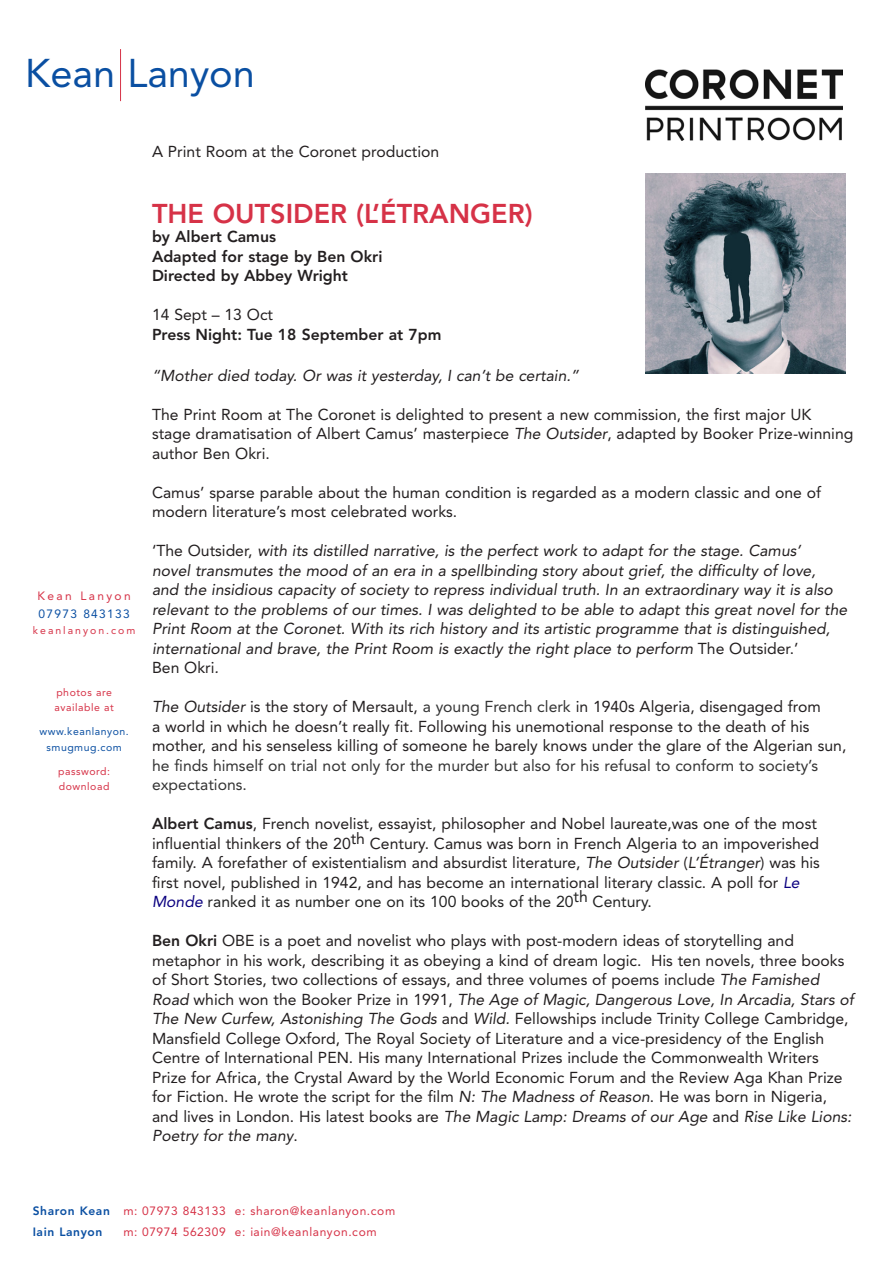
<style>
.page{position:relative;width:893px;height:1263px;background:#fff}
.page>*{position:absolute;margin:0;border:0;box-sizing:border-box;transform-origin:0 0}
.t1{font:39.75px "Avenir";color:#0a4fa2}
.t2{font:800 27px "Avenir";color:#d63247}
.t3{font:15.75px/19.5px "Avenir";color:#231f20}
.t4{font:italic 15.75px/19.5px "Avenir";color:#231f20}
.t5{font:800 15.75px "Avenir";color:#231f20}
.t6{font:12px "Avenir";letter-spacing:.05em;color:#d63247}
.t7{font:12px "Avenir";letter-spacing:.11em;color:#0a4fa2}
.t8{font:800 12px "Avenir";letter-spacing:.05em;color:#0a4fa2}
.t9{font:12px "Avenir";letter-spacing:.2em;color:#d63247}
.t10{font:10.5px "Avenir";letter-spacing:.05em;color:#d63247}
.t11{font:10.5px "Avenir";letter-spacing:.05em;color:#0a4fa2}
.t12{font:10.5px "Avenir";letter-spacing:.19em;color:#d63247}
.s1{font-style:italic}
.s2{font-style:normal}
.s3{color:#333}
.s4{font-weight:800}
.s5{font-style:italic;color:#0b0080}
.s6{color:#222}
.s7{font-weight:800;color:#0a4fa2}
</style>
<div class="page">
<hr style="left:120px;top:49px;width:1px;height:52px;background:#d63247">
<img style="left:645px;top:69px;width:198px;height:71px">
<img style="left:645px;top:173px;width:200px;height:200px">
<p class="t1" style="left:25px;top:50px;width:231px">Kean Lanyon</p>
<p class="t9" style="left:38px;top:588px;width:95px">Kean Lanyon</p>
<p class="t7" style="left:38px;top:606px;width:93px">07973 843133</p>
<p class="t12" style="left:33px;top:624px;width:104px">keanlanyon.com</p>
<p class="t10" style="left:56px;top:686px;width:57px">photos are</p>
<p class="t10" style="left:54px;top:701px;width:61px">available at</p>
<p class="t11" style="left:40px;top:725px;width:91px">www.keanlanyon.</p>
<p class="t11" style="left:47px;top:741px;width:77px">smugmug.com</p>
<p class="t10" style="left:58px;top:765px;width:53px">password:</p>
<p class="t10" style="left:59px;top:780px;width:52px">download</p>
<p class="t3" style="left:152px;top:141px;width:289px">A Print Room at the Coronet production</p>
<p class="t2" style="left:152px;top:197px;width:382px">THE OUTSIDER (L’ÉTRANGER)</p>
<p class="t5" style="left:152px;top:227px;width:126px">by Albert Camus</p>
<p class="t5" style="left:152px;top:247px;width:232px">Adapted for stage by Ben Okri</p>
<p class="t5" style="left:152px;top:266px;width:198px">Directed by Abbey Wright</p>
<p class="t3" style="left:152px;top:305px;width:123px">14 Sept – 13 Oct</p>
<p class="t5" style="left:152px;top:325px;width:291px">Press Night: Tue 18 September at 7pm</p>
<p class="t4" style="left:152px;top:365px;width:429px">“Mother died today. Or was it yesterday, I can’t be certain.”</p>
<p class="t3" style="left:152px;top:404px;width:703px">The Print Room at The Coronet is delighted to present a new commission, the first major UK stage dramatisation of Albert Camus’ masterpiece <span class="s1">The Outsider</span>, adapted by Booker Prize-winning author Ben Okri.</p>
<p class="t3" style="left:152px;top:482px;width:671px">Camus’ sparse parable about the human condition is regarded as a modern classic and one of modern literature’s most celebrated works.</p>
<p class="t4" style="left:152px;top:541px;width:697px"><span class="s2">‘The Outsider,</span> with its distilled narrative, is the perfect work to adapt for the stage. Camus’<br>novel transmutes the mood of an era in a spellbinding story about grief, the difficulty of love,<br>and the insidious capacity of society to repress individual truth. In an extraordinary way it is also relevant to the problems of our times. I was delighted to be able to adapt this great novel for the Print Room at the Coronet. With its rich history and its artistic programme that is distinguished, international and brave, the Print Room is exactly the right place to perform <span class="s2">The Outsider.’<br>Ben Okri</span>.</p>
<p class="t3" style="left:152px;top:697px;width:696px"><span class="s1">The Outsider</span> is the story of Mersault, <span class="s3">a young French clerk</span> in 1940s Algeria, disengaged from<br>a world in which he doesn’t really fit. Following his unemotional response to the death of his mother, and his senseless killing of someone he barely knows under the glare of the Algerian sun, <span class="s3">he finds himself on trial not only for the murder but also for his refusal to conform to society’s expectations.</span></p>
<p class="t3" style="left:152px;top:814px;width:669px"><span class="s4">Albert Camus</span>, French novelist, essayist, philosopher and Nobel laureate,was one of the most influential thinkers of the 20th Century. Camus was born in French Algeria to an impoverished family. A forefather of existentialism and absurdist literature, <span class="s1">The Outsider</span> (<span class="s1">L’Étranger</span>) was his first novel, published in 1942, and has become an international literary classic. A poll for <span class="s5">Le Monde</span> <span class="s6">ranked it as number one on its 100 books of the 20</span><sup>th</sup> <span class="s6">Century.</span></p>
<p class="t3" style="left:152px;top:931px;width:703px"><span class="s4">Ben Okri</span> OBE is a poet and novelist who plays with post-modern ideas of storytelling and metaphor in his work, describing it as obeying a kind of dream logic. His ten novels, three books of Short Stories, two collections of essays, and three volumes of poems include <span class="s1">The Famished Road</span> which won the Booker Prize in 1991, <span class="s1">The Age of Magic, Dangerous Love, In Arcadia, Stars of The New Curfew, Astonishing The Gods</span> and <span class="s1">Wild.</span> Fellowships include Trinity College Cambridge, Mansfield College Oxford, The Royal Society of Literature and a vice-presidency of the English Centre of International PEN. His many International Prizes include the Commonwealth Writers Prize for Africa, the Crystal Award by the World Economic Forum and the Review Aga Khan Prize for Fiction. He wrote the script for the film <span class="s1">N: The Madness of Reason</span>. He was born in Nigeria, and lives in London. His latest books are <span class="s1">The Magic Lamp: Dreams of our Age</span> and <span class="s1">Rise Like Lions:<br>Poetry for the many</span>.</p>
<p class="t6" style="left:33px;top:1204px;width:364px"><span class="s7">Sharon Kean</span> m: 07973 843133 e: sharon@keanlanyon.com</p>
<p class="t8" style="left:33px;top:1225px;width:71px">Iain Lanyon</p>
<p class="t6" style="left:123px;top:1225px;width:255px">m: 07974 562309 e: iain@keanlanyon.com</p>
</div>
